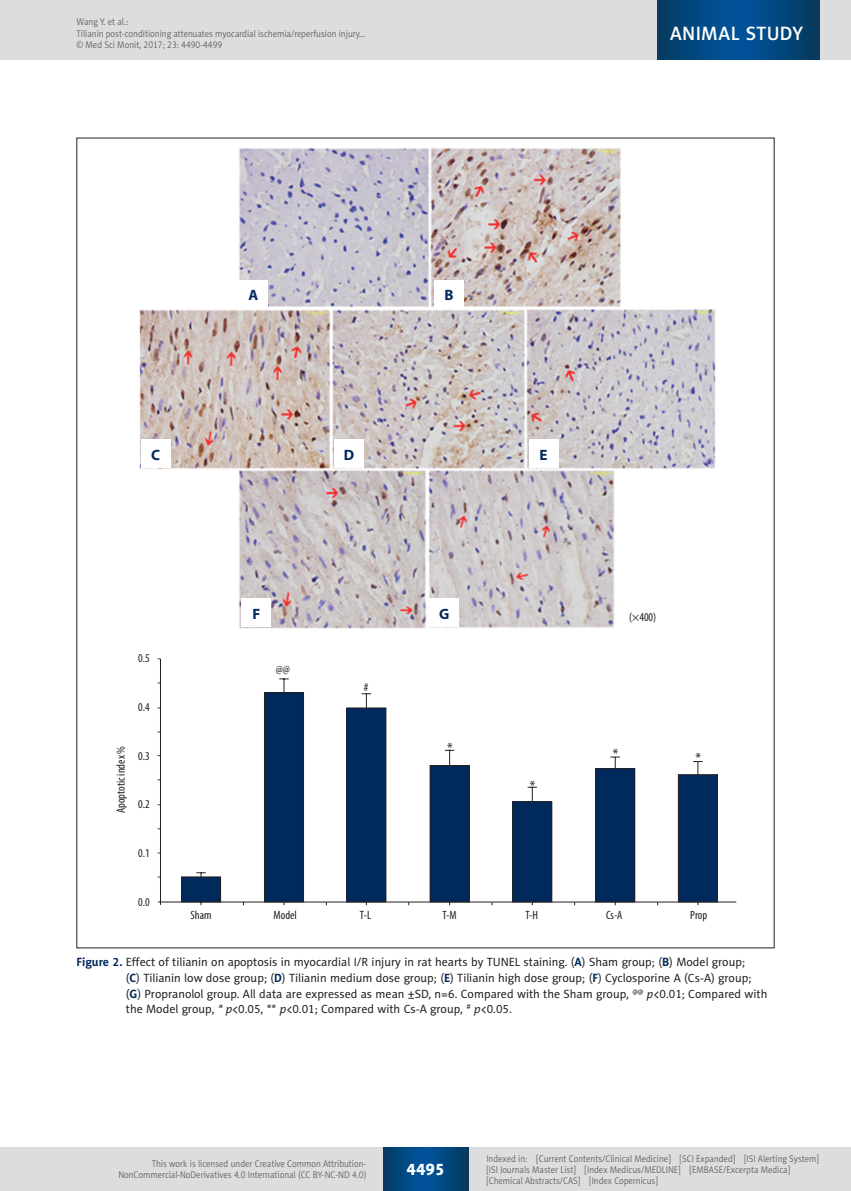
<style>
.page{position:relative;width:851px;height:1191px;background:#fff}
.page>*{position:absolute;margin:0;border:0;box-sizing:border-box;transform-origin:0 0}
.t1{font:19.5px "Naomi Sans EFN Medium";letter-spacing:.015em;color:#fff}
.t2{font:16.5px "Naomi Sans EFN Heavy";color:#fff}
.t3{font:700 15px "Myriad Pro";color:#00295c}
.t4{font:condensed 15px "Myriad Pro";color:#231f20}
.MSM_Rycina_tytul{font:12px/15.8px "Naomi Sans EFN";color:#231f20}
.t5{font:condensed 12px "Myriad Pro";color:#231f20}
.t6{font:9.75px/11.2px "Naomi Sans EFN Light";color:#57585a;scale:.9 1}
.s1{font-weight:700;color:#00295c}
.s2{font-style:italic}
</style>
<div class="page">
<img style="left:139px;top:148px;width:577px;height:481px">
<hr style="left:158px;top:901px;width:578px;height:1px;background:#231f20">
<hr style="left:160px;top:658px;width:1px;height:247px;background:#231f20">
<svg style="left:181px;top:678px;width:522px;height:228px"></svg>
<div style="left:678px;top:774px;width:39px;height:128px;background:#00295c;border:1px solid #231f20"></div>
<div style="left:239px;top:281px;width:29px;height:28px;background:#fff"></div>
<div style="left:141px;top:440px;width:29px;height:28px;background:#fff"></div>
<div style="left:334px;top:440px;width:30px;height:28px;background:#fff"></div>
<div style="left:529px;top:440px;width:29px;height:28px;background:#fff"></div>
<div style="left:242px;top:599px;width:29px;height:28px;background:#fff"></div>
<div style="left:429px;top:599px;width:30px;height:28px;background:#fff"></div>
<div style="left:434px;top:281px;width:29px;height:28px;background:#fff"></div>
<div style="left:0;top:1148px;width:850px;height:43px;background:#dcdddf"></div>
<svg style="left:383px;top:1147px;width:85px;height:43px;background:#02477e"></svg>
<div style="left:0;top:0;width:850px;height:60px;background:#dcdddf"></div>
<svg style="left:657px;top:0;width:162px;height:60px;background:#02477e"></svg>
<p class="t6" style="left:77px;top:16px;width:322px">Wang Y. et al.:<br>Tilianin post-conditioning attenuates myocardial ischemia/reperfusion injury… © Med Sci Monit, 2017; 23: 4490-4499</p>
<h1 class="t1" style="left:670px;top:22px;width:134px">ANIMAL STUDY</h1>
<p class="t3" style="left:248px;top:285px;width:11px">A</p>
<p class="t3" style="left:444px;top:285px;width:11px">B</p>
<p class="t3" style="left:151px;top:445px;width:10px">C</p>
<p class="t3" style="left:344px;top:445px;width:12px">D</p>
<p class="t3" style="left:539px;top:445px;width:10px">E</p>
<p class="t5" style="left:138px;top:651px;width:13px">0.5</p>
<p class="t5" style="left:138px;top:700px;width:13px">0.4</p>
<p class="t5" style="left:114px;top:813px;width:69px;rotate:-90deg">Apoptotic index %</p>
<p class="t5" style="left:138px;top:749px;width:13px">0.3</p>
<p class="t5" style="left:138px;top:798px;width:13px">0.2</p>
<p class="t5" style="left:138px;top:846px;width:13px">0.1</p>
<p class="t5" style="left:138px;top:895px;width:13px">0.0</p>
<p class="t5" style="left:191px;top:909px;width:22px">Sham</p>
<p class="t3" style="left:252px;top:603px;width:9px">F</p>
<p class="t3" style="left:439px;top:603px;width:12px">G</p>
<p class="t5" style="left:276px;top:663px;width:16px">@@</p>
<p class="t5" style="left:363px;top:680px;width:6px">#</p>
<p class="t5" style="left:273px;top:909px;width:25px">Model</p>
<p class="t5" style="left:360px;top:909px;width:13px">T-L</p>
<p class="t4" style="left:447px;top:740px;width:7px">*</p>
<p class="t5" style="left:442px;top:909px;width:16px">T-M</p>
<p class="t4" style="left:529px;top:778px;width:7px">*</p>
<p class="t5" style="left:629px;top:611px;width:29px">(×400)</p>
<p class="t4" style="left:612px;top:746px;width:7px">*</p>
<p class="t4" style="left:695px;top:750px;width:7px">*</p>
<p class="t5" style="left:525px;top:909px;width:14px">T-H</p>
<p class="t5" style="left:606px;top:909px;width:18px">Cs-A</p>
<p class="t5" style="left:690px;top:909px;width:18px">Prop</p>
<p class="MSM_Rycina_tytul" style="left:126px;top:954px;width:643px;text-indent:-49px"><span class="s1">Figure 2.</span> Effect of tilianin on apoptosis in myocardial I/R injury in rat hearts by TUNEL staining. (<span class="s1">A</span>) Sham group; (<span class="s1">B</span>) Model group;<br>(<span class="s1">C</span>) Tilianin low dose group; (<span class="s1">D</span>) Tilianin medium dose group; (<span class="s1">E</span>) Tilianin high dose group; (<span class="s1">F</span>) Cyclosporine A (Cs-A) group; (<span class="s1">G</span>) Propranolol group. All data are expressed as mean ±SD, n=6. Compared with the Sham group, <sup>@@</sup> <span class="s2">p</span>&lt;0.01; Compared with the Model group, <span class="s2">* p</span>&lt;0.05, ** <span class="s2">p</span>&lt;0.01; Compared with Cs-A group, <sup>#</sup> <span class="s2">p</span>&lt;0.05.</p>
<p class="t6" style="left:118px;top:1158px;width:277px;text-align:right">This work is licensed under Creative Common Attribution-<br>NonCommercial-NoDerivatives 4.0 International (CC BY-NC-ND 4.0)</p>
<h2 class="t2" style="left:406px;top:1159px;width:40px">4495</h2>
<p class="t6" style="left:486px;top:1152px;width:371px">Indexed in: [Current Contents/Clinical Medicine] [SCI Expanded] [ISI Alerting System] [ISI Journals Master List] [Index Medicus/MEDLINE] [EMBASE/Excerpta Medica] [Chemical Abstracts/CAS] [Index Copernicus]</p>
</div>
